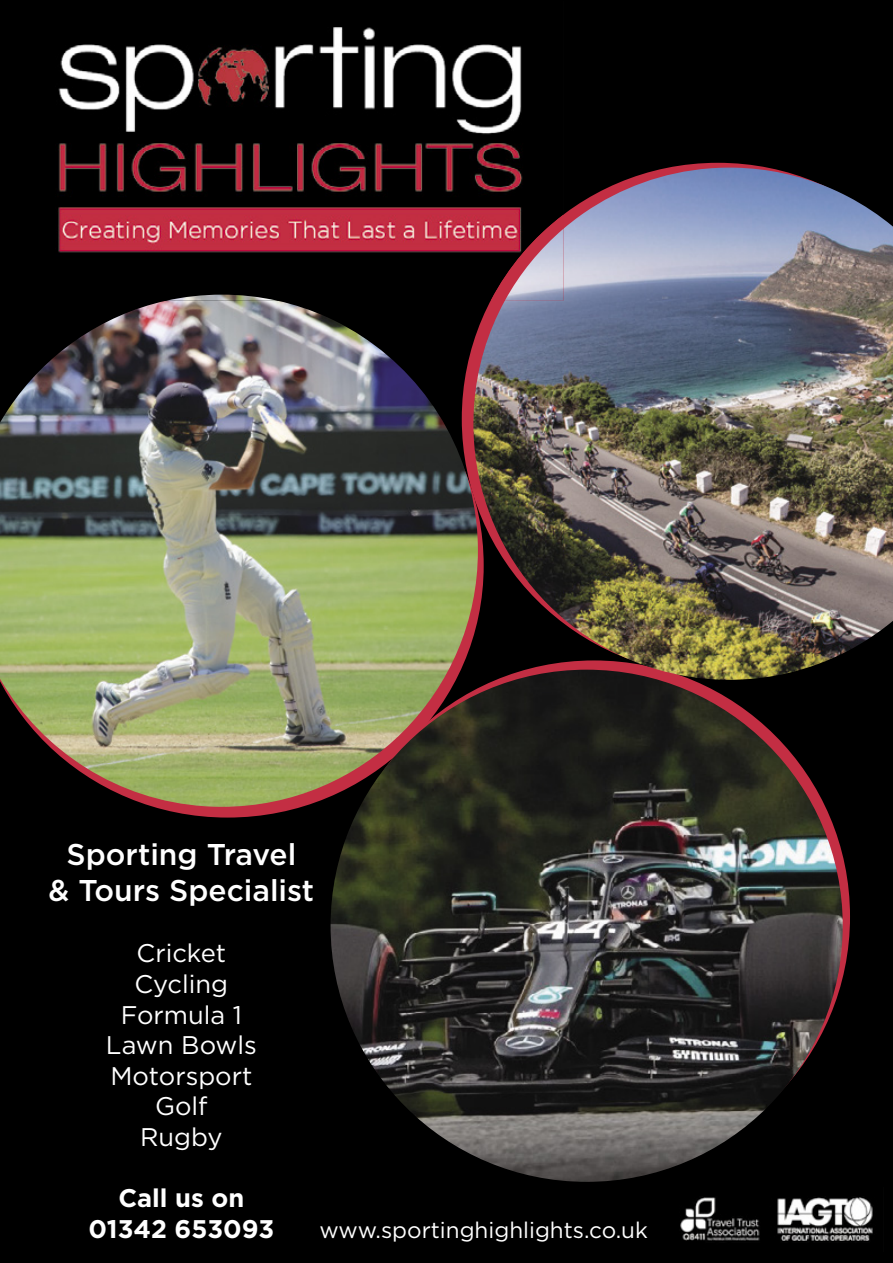
<style>
.page{position:relative;width:893px;height:1263px;background:#000}
.page>*{position:absolute;margin:0;border:0;box-sizing:border-box;transform-origin:0 0}
.t1{font:500 30px/36px "Gotham";color:#fff;text-align:center}
.t2{font:25.5px/30.6px "Gotham";color:#fff;text-align:center}
.t3{font:700 25.5px/30.6px "Gotham";color:#fff;text-align:center}
.t4{font:22.5px "Gotham";color:#fff}
</style>
<div class="page">
<img style="left:484px;top:163px;width:409px;height:512px">
<div style="left:338px;top:660px;width:512px;height:512px;background:#c32e43;border-radius:50%"></div>
<svg style="left:0;top:407px;width:484px;height:410px;background:#441619"></svg>
<img style="left:0;top:301px;width:478px;height:506px">
<img style="left:331px;top:670px;width:512px;height:512px;border-radius:256px">
<img style="left:474px;top:168px;width:256px;height:239px">
<img style="left:20px;top:0;width:543px;height:301px">
<img style="left:491px;top:215px;width:72px;height:86px">
<img style="left:166px;top:295px;width:112px;height:6px">
<img style="left:505px;top:229px;width:58px;height:72px">
<img style="left:671px;top:1188px;width:213px;height:63px">
<p class="t1" style="left:49px;top:836px;width:267px">Sporting Travel<br>&amp; Tours Specialist</p>
<p class="t2" style="left:106px;top:937px;width:152px">Cricket<br>Cycling<br>Formula 1<br>Lawn Bowls<br>Motorsport<br>Golf<br>Rugby</p>
<p class="t3" style="left:88px;top:1183px;width:187px">Call us on<br>01342 653093</p>
<p class="t4" style="left:319px;top:1215px;width:330px">www.sportinghighlights.co.uk</p>
</div>
